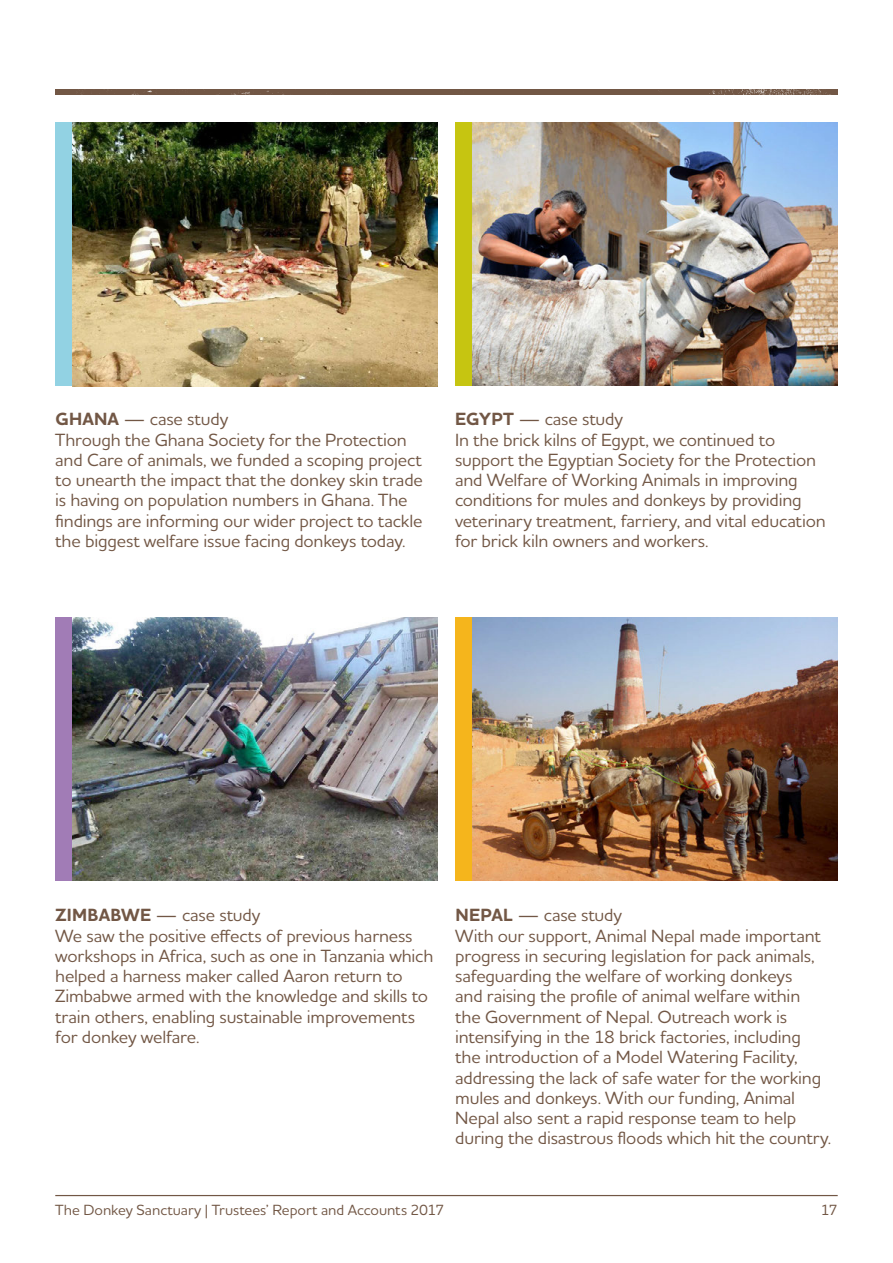
<style>
.page{position:relative;width:893px;height:1263px;background:#fff}
.page>*{position:absolute;margin:0;border:0;box-sizing:border-box;transform-origin:0 0}
.BodyTextNoSpace{font:500 18px/20.2px "Houschka Alt Pro";letter-spacing:-.01em;color:#725745}
._3__Section_Divide{font:500 18px "Houschka Alt Pro";letter-spacing:-.01em;color:#725745}
.t1{font:500 15px "Houschka Alt Pro";color:#725745}
.s1{font-weight:700}
</style>
<div class="page">
<hr style="left:55px;top:1195px;width:783px;height:1px;background:#725745">
<img style="left:55px;top:90px;width:783px;height:4px">
<div style="left:55px;top:123px;width:17px;height:263px;background:#92d2e3"></div>
<div style="left:55px;top:618px;width:17px;height:263px;background:#a17cb6"></div>
<div style="left:455px;top:123px;width:17px;height:263px;background:#c6c511"></div>
<div style="left:455px;top:618px;width:17px;height:263px;background:#f5b51c"></div>
<img style="left:72px;top:123px;width:366px;height:263px">
<img style="left:472px;top:123px;width:366px;height:263px">
<img style="left:72px;top:618px;width:366px;height:263px">
<img style="left:472px;top:618px;width:366px;height:263px">
<p class="_3__Section_Divide" style="left:55px;top:408px;width:174px"><span class="s1">GHANA</span> — case study</p>
<p class="BodyTextNoSpace" style="left:55px;top:429px;width:369px">Through the Ghana Society for the Protection and Care of animals, we funded a scoping project to unearth the impact that the donkey skin trade is having on population numbers in Ghana. The findings are informing our wider project to tackle the biggest welfare issue facing donkeys today.</p>
<p class="_3__Section_Divide" style="left:455px;top:408px;width:169px"><span class="s1">EGYPT</span> — case study</p>
<p class="BodyTextNoSpace" style="left:455px;top:429px;width:372px">In the brick kilns of Egypt, we continued to support the Egyptian Society for the Protection and Welfare of Working Animals in improving conditions for mules and donkeys by providing veterinary treatment, farriery, and vital education for brick kiln owners and workers.</p>
<p class="_3__Section_Divide" style="left:55px;top:904px;width:206px"><span class="s1">ZIMBABWE</span> — case study</p>
<p class="BodyTextNoSpace" style="left:55px;top:925px;width:380px">We saw the positive effects of previous harness workshops in Africa, such as one in Tanzania which helped a harness maker called Aaron return to Zimbabwe armed with the knowledge and skills to train others, enabling sustainable improvements for donkey welfare.</p>
<p class="_3__Section_Divide" style="left:455px;top:904px;width:168px"><span class="s1">NEPAL</span> — case study</p>
<p class="BodyTextNoSpace" style="left:455px;top:925px;width:377px">With our support, Animal Nepal made important progress in securing legislation for pack animals, safeguarding the welfare of working donkeys<br>and raising the profile of animal welfare within<br>the Government of Nepal. Outreach work is intensifying in the 18 brick factories, including<br>the introduction of a Model Watering Facility, addressing the lack of safe water for the working mules and donkeys. With our funding, Animal Nepal also sent a rapid response team to help during the disastrous floods which hit the country.</p>
<p class="t1" style="left:55px;top:1200px;width:391px">The Donkey Sanctuary | Trustees’ Report and Accounts 2017</p>
<p class="t1" style="left:821px;top:1200px;width:18px">17</p>
</div>
